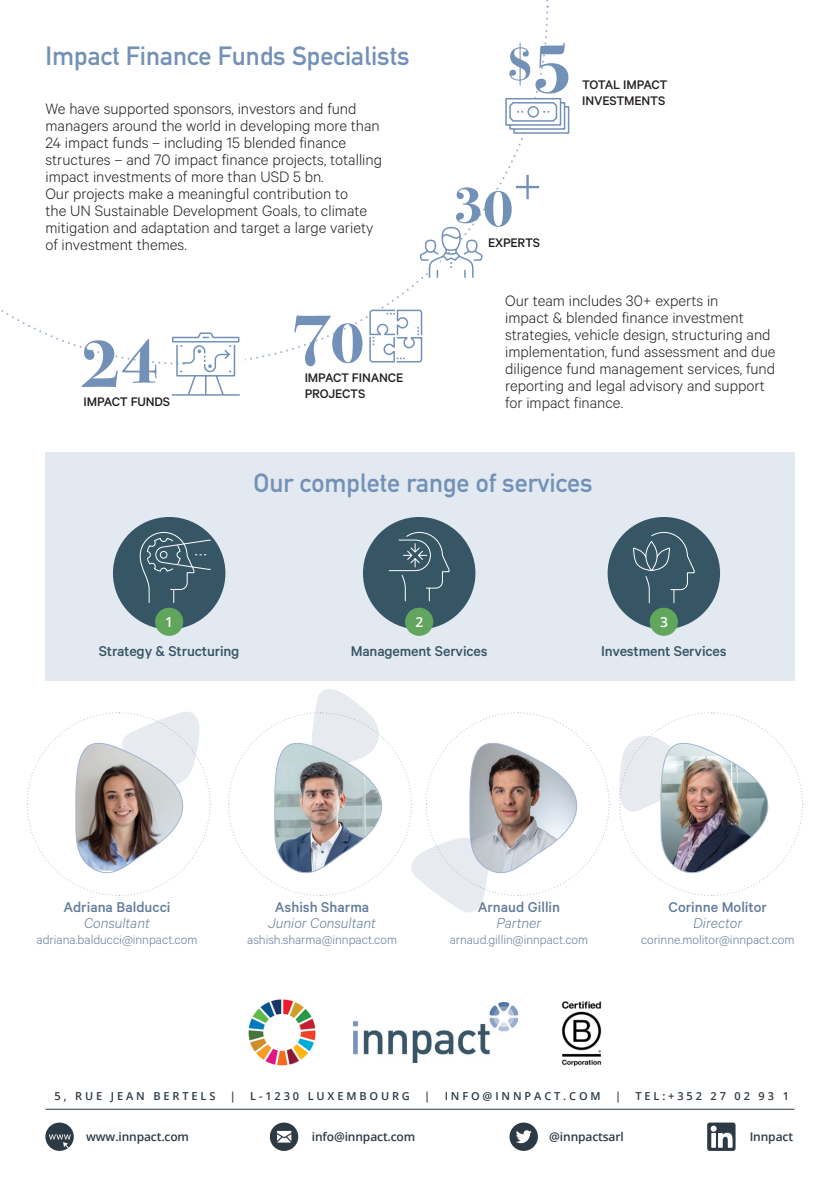
<style>
.page{position:relative;width:840px;height:1191px;background:#fff}
.page>*{position:absolute;margin:0;border:0;box-sizing:border-box;transform-origin:0 0}
.t1{font:26px "DIN Mittelschrift";color:#7391b7}
.t2{font:300 17px/17px "Calibre";color:#231f20}
.t3{font:500 16px "Calibre";letter-spacing:-.01em;color:#365666}
.t4{font:500 16px "Calibre";color:#627d9c}
.t5{font:italic 300 16px "Calibre";color:#627d9c}
.t6{font:300 14px "Calibre";color:#627d9c}
.t7{font:500 14px/16px "Calibre";letter-spacing:-.01em;color:#231f20}
.t8{font:600 13.8px "Open Sans";color:#fff}
.t9{font:600 12px "Open Sans";letter-spacing:-.01em;color:#2c3a46}
.t10{font:600 11px "Open Sans";letter-spacing:.26em;color:#2c3a46}
</style>
<div class="page">
<svg style="left:707px;top:1122px;width:28px;height:28px"></svg>
<svg style="left:509px;top:1122px;width:28px;height:28px"></svg>
<svg style="left:45px;top:1122px;width:29px;height:28px"></svg>
<svg style="left:270px;top:1122px;width:28px;height:28px"></svg>
<hr style="left:45px;top:1108px;width:749px;height:1px;background:#2c3a46">
<img style="left:248px;top:999px;width:68px;height:67px">
<img style="left:353px;top:1002px;width:164px;height:60px">
<svg style="left:27px;top:712px;width:184px;height:184px"></svg>
<svg style="left:228px;top:689px;width:381px;height:224px"></svg>
<svg style="left:619px;top:641px;width:184px;height:255px"></svg>
<img style="left:561px;top:1001px;width:41px;height:66px">
<svg style="left:170px;top:332px;width:70px;height:64px"></svg>
<svg style="left:82px;top:339px;width:74px;height:48px"></svg>
<svg style="left:505px;top:43px;width:64px;height:91px"></svg>
<svg style="left:419px;top:175px;width:120px;height:104px"></svg>
<svg style="left:294px;top:315px;width:68px;height:51px"></svg>
<svg style="left:369px;top:309px;width:54px;height:54px"></svg>
<div style="left:45px;top:452px;width:749px;height:229px;background:#e3e9f0"></div>
<div style="left:113px;top:517px;width:112px;height:112px;background:#365666;border-radius:50%"></div>
<div style="left:363px;top:517px;width:112px;height:112px;background:#365666;border-radius:50%"></div>
<div style="left:607px;top:517px;width:112px;height:112px;background:#365666;border-radius:50%"></div>
<div style="left:155px;top:607px;width:28px;height:29px;background:#62a65d;border-radius:50%"></div>
<div style="left:649px;top:607px;width:28px;height:29px;background:#62a65d;border-radius:50%"></div>
<div style="left:405px;top:607px;width:28px;height:29px;background:#62a65d;border-radius:50%"></div>
<svg style="left:139px;top:531px;width:72px;height:72px"></svg>
<svg style="left:633px;top:531px;width:61px;height:73px"></svg>
<svg style="left:388px;top:531px;width:61px;height:71px"></svg>
<h1 class="t1" style="left:45px;top:40px;width:365px">Impact Finance Funds Specialists</h1>
<p class="t2" style="left:45px;top:99px;width:338px">We have supported sponsors, investors and fund managers around the world in developing more than 24 impact funds – including 15 blended finance structures – and 70 impact finance projects, totalling impact investments of more than USD 5 bn.<br>Our projects make a meaningful contribution to<br>the UN Sustainable Development Goals, to climate mitigation and adaptation and target a large variety of investment themes.</p>
<p class="t7" style="left:83px;top:393px;width:88px">IMPACT FUNDS</p>
<p class="t7" style="left:304px;top:369px;width:100px">IMPACT FINANCE<br>PROJECTS</p>
<p class="t7" style="left:581px;top:76px;width:87px">TOTAL IMPACT<br>INVESTMENTS</p>
<p class="t7" style="left:488px;top:234px;width:54px">EXPERTS</p>
<p class="t2" style="left:505px;top:292px;width:272px">Our team includes 30+ experts in<br>impact &amp; blended finance investment strategies, vehicle design, structuring and implementation, fund assessment and due diligence fund management services, fund reporting and legal advisory and support for impact finance.</p>
<h1 class="t1" style="left:253px;top:468px;width:340px">Our complete range of services</h1>
<p class="t8" style="left:165px;top:613px;width:9px">1</p>
<p class="t3" style="left:99px;top:641px;width:142px">Strategy &amp; Structuring</p>
<p class="t8" style="left:415px;top:613px;width:9px">2</p>
<p class="t8" style="left:659px;top:613px;width:9px">3</p>
<p class="t3" style="left:350px;top:641px;width:138px">Management Services</p>
<p class="t3" style="left:600px;top:641px;width:127px">Investment Services</p>
<p class="t4" style="left:63px;top:897px;width:108px">Adriana Balducci</p>
<p class="t5" style="left:84px;top:913px;width:67px">Consultant</p>
<p class="t6" style="left:37px;top:931px;width:162px">adriana.balducci@innpact.com</p>
<p class="t4" style="left:275px;top:897px;width:96px">Ashish Sharma</p>
<p class="t5" style="left:268px;top:913px;width:109px">Junior Consultant</p>
<p class="t6" style="left:247px;top:931px;width:151px">ashish.sharma@innpact.com</p>
<p class="t4" style="left:477px;top:897px;width:84px">Arnaud Gillin</p>
<p class="t5" style="left:496px;top:913px;width:46px">Partner</p>
<p class="t6" style="left:449px;top:931px;width:140px">arnaud.gillin@innpact.com</p>
<p class="t4" style="left:668px;top:897px;width:100px">Corinne Molitor</p>
<p class="t5" style="left:692px;top:913px;width:50px">Director</p>
<p class="t6" style="left:640px;top:931px;width:155px">corinne.molitor@innpact.com</p>
<p class="t10" style="left:55px;top:1088px;width:162px">5, RUE JEAN BERTELS</p>
<p class="t10" style="left:230px;top:1088px;width:8px">|</p>
<p class="t10" style="left:250px;top:1088px;width:161px">L-1230 LUXEMBOURG</p>
<p class="t10" style="left:424px;top:1088px;width:8px">|</p>
<p class="t10" style="left:444px;top:1088px;width:157px">INFO@INNPACT.COM</p>
<p class="t10" style="left:614px;top:1088px;width:8px">|</p>
<p class="t10" style="left:635px;top:1088px;width:155px">TEL:+352 27 02 93 1</p>
<p class="t9" style="left:86px;top:1128px;width:104px">www.innpact.com</p>
<p class="t9" style="left:312px;top:1128px;width:105px">info@innpact.com</p>
<p class="t9" style="left:549px;top:1128px;width:76px">@innpactsarl</p>
<p class="t9" style="left:749px;top:1128px;width:45px">Innpact</p>
</div>
